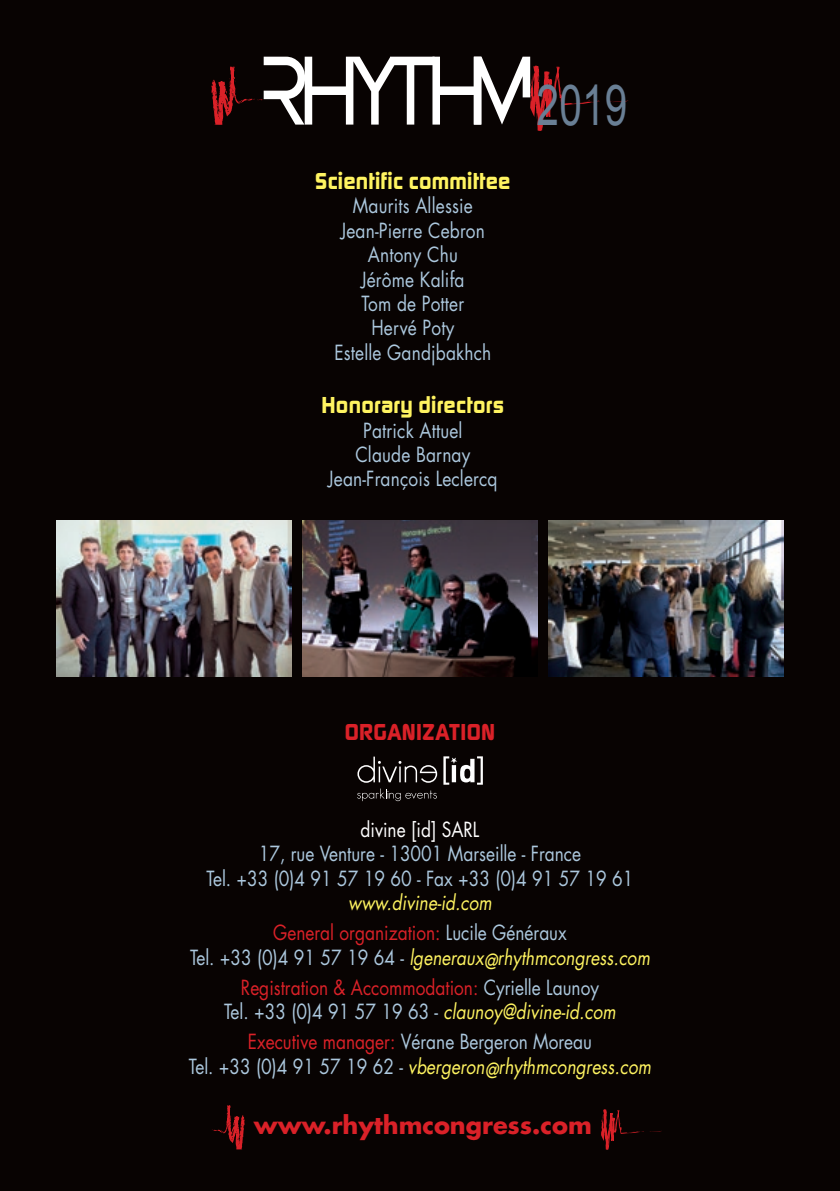
<style>
.page{position:relative;width:840px;height:1191px;background:#fff}
.page>*{position:absolute;margin:0;border:0;box-sizing:border-box;transform-origin:0 0}
.t1{font:56.4px "Arial";color:#697f95;scale:.72 1}
.t2{font:700 24px "Digital TS";letter-spacing:.01em;color:#fff461}
.t3{font:700 24px "Futura LT";color:#da2128}
.t4{font:700 24px "Digital TS";letter-spacing:.01em;color:#da2128}
.t5{font:20.4px/24.4px "Futura LT";letter-spacing:.01em;color:#acc8de;text-align:center;scale:.85 1}
.t6{font:italic 20.4px "Futura LT";color:#fff461;scale:.85 1}
.t7{font:20.4px "Futura LT";color:#da2128;scale:.85 1}
.s1{color:#fff}
.s2{color:#acc8de}
.s3{font-style:normal;color:#acc8de}
.s4{color:#da2128}
</style>
<div class="page">
<div style="left:0;top:0;width:839px;height:1191px;background:#080302"></div>
<svg style="left:357px;top:756px;width:80px;height:26px"></svg>
<svg style="left:357px;top:788px;width:79px;height:13px"></svg>
<svg style="left:443px;top:756px;width:39px;height:28px"></svg>
<svg style="left:608px;top:100px;width:20px;height:3px"></svg>
<svg style="left:211px;top:57px;width:388px;height:74px"></svg>
<svg style="left:601px;top:1109px;width:60px;height:40px"></svg>
<svg style="left:212px;top:1105px;width:33px;height:44px"></svg>
<img style="left:57px;top:520px;width:234px;height:156px">
<img style="left:302px;top:520px;width:235px;height:156px">
<img style="left:548px;top:520px;width:234px;height:156px">
<p class="t2" style="left:315px;top:166px;width:196px">Scientific committee</p>
<p class="t5" style="left:353px;top:194px;width:142px">Maurits Allessie</p>
<p class="t5" style="left:340px;top:218px;width:171px">Jean-Pierre Cebron</p>
<p class="t5" style="left:367px;top:243px;width:107px">Antony Chu</p>
<p class="t5" style="left:361px;top:267px;width:123px;text-align:left">Jérôme Kalifa<br>Tom de Potter</p>
<p class="t5" style="left:371px;top:316px;width:99px">Hervé Poty</p>
<p class="t5" style="left:334px;top:340px;width:186px">Estelle Gandjbakhch</p>
<p class="t2" style="left:321px;top:390px;width:184px">Honorary directors</p>
<p class="t5" style="left:355px;top:418px;width:137px">Patrick Attuel<br>Claude Barnay</p>
<p class="t5" style="left:328px;top:467px;width:200px">Jean-François Leclercq</p>
<h1 class="t1" style="left:536px;top:68px;width:128px">2019</h1>
<p class="t4" style="left:344px;top:717px;width:152px">ORGANIZATION</p>
<p class="t5" style="left:259px;top:817px;width:380px"><span class="s1">divine [id] SARL<br></span>17, rue Venture - 13001 Marseille - France</p>
<p class="t5" style="left:206px;top:866px;width:503px">Tel. +33 (0)4 91 57 19 60 - Fax +33 (0)4 91 57 19 61</p>
<p class="t6" style="left:348px;top:889px;width:170px">www.divine-id.com</p>
<p class="t7" style="left:273px;top:919px;width:347px">General organization: <span class="s2">Lucile Généraux</span></p>
<p class="t6" style="left:190px;top:944px;width:542px"><span class="s3">Tel. +33 (0)4 91 57 19 64 -</span> lgeneraux@rhythmcongress.com</p>
<p class="t7" style="left:241px;top:974px;width:422px">Registration &amp; Accommodation: <span class="s2">Cyrielle Launoy</span></p>
<p class="t6" style="left:224px;top:998px;width:462px"><span class="s3">Tel. +33 (0)4 91 57 19 63 -</span> claunoy@divine-id.com</p>
<p class="t5" style="left:248px;top:1029px;width:406px"><span class="s4">Executive manager:</span> Vérane Bergeron Moreau</p>
<p class="t6" style="left:189px;top:1053px;width:545px"><span class="s3">Tel. +33 (0)4 91 57 19 62 -</span> vbergeron@rhythmcongress.com</p>
<p class="t3" style="left:254px;top:1109px;width:339px">www.rhythmcongress.com</p>
</div>
